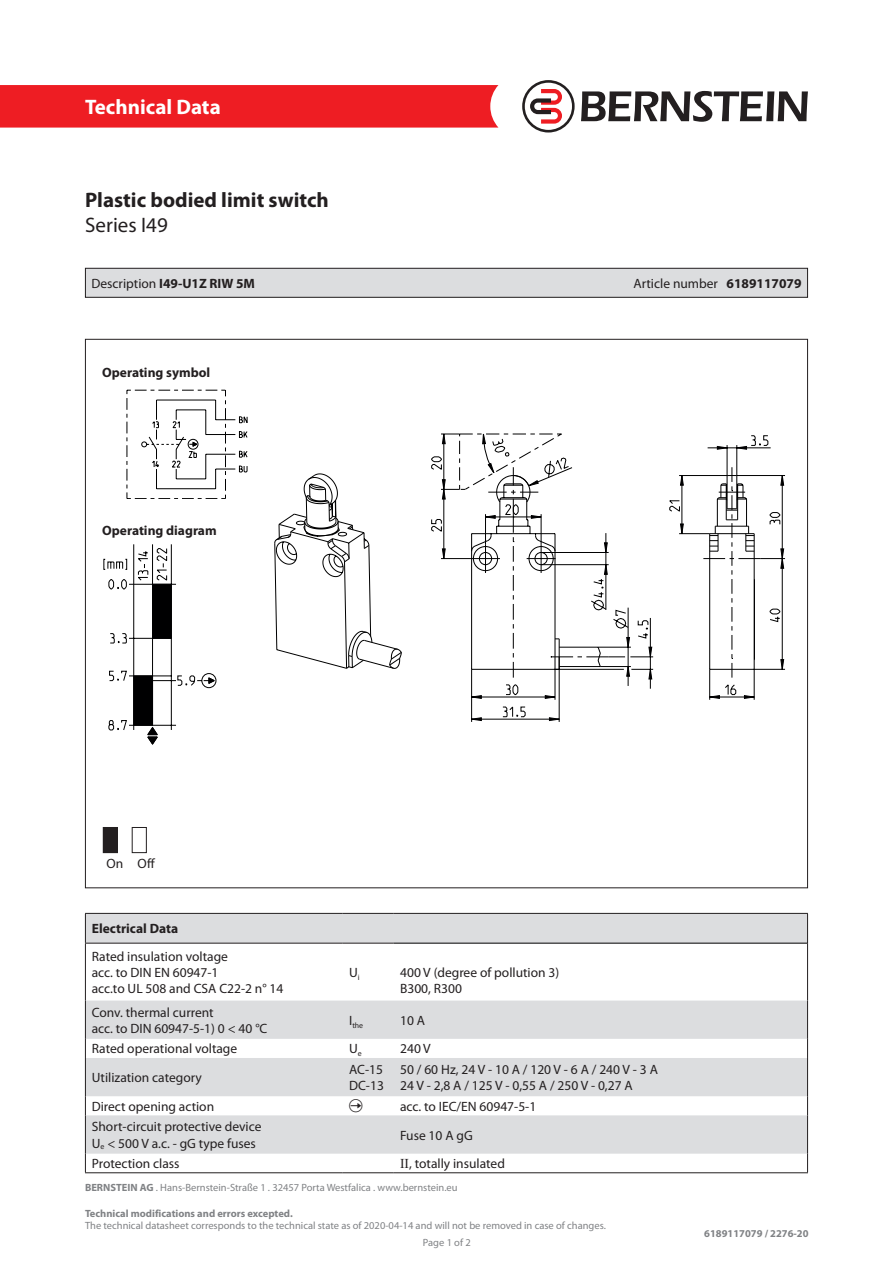
<style>
.page{position:relative;width:893px;height:1263px;background:#fff}
.page>*{position:absolute;margin:0;border:0;box-sizing:border-box;transform-origin:0 0}
.t1{font:700 21px "Myriad Pro";color:#231f20}
.t2{font:700 21px "Myriad Pro";color:#fff}
.t3{font:21px "Myriad Pro";color:#231f20}
.t4{font:13.5px "Myriad Pro";color:#231f20}
.t5{font:700 13.5px "Myriad Pro";color:#231f20}
.t6{font:10.5px/16.8px "Myriad Pro";color:#808285}
.t7{font:700 10.5px "Myriad Pro";color:#808285}
.t8{font:7.8px "Myriad Pro";color:#231f20}
.s1{font-weight:400}
.s2{font-weight:700}
.s3{font-family:"Times New Roman"}
</style>
<div class="page">
<div style="left:0;top:85px;width:498px;height:43px;background:#ee1d23"></div>
<svg style="left:581px;top:91px;width:227px;height:31px"></svg>
<svg style="left:522px;top:80px;width:53px;height:53px"></svg>
<svg style="left:104px;top:544px;width:112px;height:201px"></svg>
<svg style="left:471px;top:475px;width:314px;height:247px"></svg>
<svg style="left:274px;top:433px;width:510px;height:266px"></svg>
<div style="left:132px;top:827px;width:15px;height:26px;border:1px solid #231f20"></div>
<div style="left:103px;top:827px;width:14px;height:26px;background:#231f20"></div>
<div style="left:103px;top:827px;width:15px;height:26px;border:1px solid #231f20"></div>
<svg style="left:127px;top:390px;width:120px;height:109px"></svg>
<div style="left:85px;top:268px;width:722px;height:29px;background:#dcdddf"></div>
<div style="left:85px;top:268px;width:723px;height:30px;border:1px solid #231f20"></div>
<svg style="left:86px;top:914px;width:721px;height:240px;fill:#dcdddf"></svg>
<hr style="left:807px;top:943px;width:1px;height:57px;background:#231f20">
<hr style="left:807px;top:1000px;width:1px;height:39px;background:#231f20">
<svg style="left:807px;top:1039px;width:1px;height:19px"></svg>
<hr style="left:807px;top:1058px;width:1px;height:38px;background:#231f20">
<svg style="left:807px;top:1096px;width:1px;height:19px"></svg>
<hr style="left:807px;top:1115px;width:1px;height:39px;background:#231f20">
<svg style="left:807px;top:1154px;width:1px;height:18px"></svg>
<svg style="left:807px;top:914px;width:1px;height:29px"></svg>
<hr style="left:85px;top:1172px;width:258px;height:1px;background:#231f20">
<hr style="left:343px;top:1172px;width:51px;height:1px;background:#231f20">
<hr style="left:394px;top:1172px;width:414px;height:1px;background:#231f20">
<hr style="left:394px;top:943px;width:413px;height:1px;background:#000">
<hr style="left:85px;top:913px;width:258px;height:1px;background:#231f20">
<svg style="left:85px;top:914px;width:1px;height:29px"></svg>
<hr style="left:343px;top:913px;width:51px;height:1px;background:#231f20">
<hr style="left:394px;top:913px;width:414px;height:1px;background:#231f20">
<hr style="left:85px;top:943px;width:258px;height:1px;background:#231f20">
<hr style="left:85px;top:943px;width:1px;height:57px;background:#231f20">
<hr style="left:343px;top:943px;width:51px;height:1px;background:#231f20">
<hr style="left:85px;top:1000px;width:1px;height:39px;background:#231f20">
<svg style="left:85px;top:1039px;width:1px;height:19px"></svg>
<hr style="left:85px;top:1058px;width:1px;height:38px;background:#231f20">
<svg style="left:85px;top:1096px;width:1px;height:19px"></svg>
<hr style="left:85px;top:1115px;width:1px;height:39px;background:#231f20">
<svg style="left:85px;top:1154px;width:1px;height:18px"></svg>
<svg style="left:349px;top:1098px;width:13px;height:14px"></svg>
<h1 class="t2" style="left:85px;top:93px;width:137px">Technical Data</h1>
<p class="t1" style="left:85px;top:186px;width:245px">Plastic bodied limit switch</p>
<p class="t3" style="left:85px;top:212px;width:84px">Series I49</p>
<p class="t5" style="left:91px;top:274px;width:165px"><span class="s1">Description</span> I49-U1Z RIW 5M</p>
<p class="t4" style="left:633px;top:275px;width:170px">Article number <span class="s2">6189117079</span></p>
<p class="t5" style="left:102px;top:364px;width:110px">Operating symbol</p>
<p class="t5" style="left:102px;top:522px;width:116px">Operating diagram</p>
<p class="t4" style="left:106px;top:855px;width:50px">On Off</p>
<p class="t5" style="left:92px;top:920px;width:88px">Electrical Data</p>
<p class="t4" style="left:92px;top:948px;width:138px">Rated insulation voltage</p>
<p class="t4" style="left:92px;top:964px;width:128px">acc. to DIN EN 60947-1</p>
<p class="t4" style="left:92px;top:980px;width:193px">acc.to UL 508 and CSA C22-2 n° 14</p>
<p class="t4" style="left:92px;top:1004px;width:123px">Conv. thermal current</p>
<p class="t4" style="left:92px;top:1020px;width:177px">acc. to DIN 60947-5-1) 0 &lt; 40 °C</p>
<p class="t4" style="left:349px;top:964px;width:12px">U<sub>i</sub></p>
<p class="t4" style="left:400px;top:964px;width:161px">400 V (degree of pollution 3)</p>
<p class="t4" style="left:400px;top:980px;width:63px">B300, R300</p>
<p class="t8" style="left:349px;top:1020px;width:16px"><sup>I</sup>the</p>
<p class="t4" style="left:400px;top:1012px;width:26px">10 A</p>
<p class="t4" style="left:92px;top:1040px;width:147px">Rated operational voltage</p>
<p class="t4" style="left:349px;top:1040px;width:14px">U<sub>e</sub></p>
<p class="t4" style="left:400px;top:1040px;width:32px">240 V</p>
<p class="t4" style="left:92px;top:1069px;width:112px">Utilization category</p>
<p class="t4" style="left:400px;top:1061px;width:259px">50 / 60 Hz, 24 V - 10 A / 120 V - 6 A / 240 V - 3 A</p>
<p class="t4" style="left:400px;top:1077px;width:234px">24 V - 2,8 A / 125 V - 0,55 A / 250 V - 0,27 A</p>
<p class="t4" style="left:349px;top:1061px;width:35px">АС-15</p>
<p class="t4" style="left:349px;top:1077px;width:36px">DC-13</p>
<p class="t4" style="left:92px;top:1098px;width:124px">Direct opening action</p>
<p class="t4" style="left:400px;top:1098px;width:138px">acc. to IEC/EN 60947-5-1</p>
<p class="t4" style="left:92px;top:1118px;width:171px">Short-circuit protective device</p>
<p class="t4" style="left:92px;top:1135px;width:166px">U<sub>e</sub> &lt; 500 V a.c. - gG type fuses</p>
<p class="t4" style="left:400px;top:1127px;width:74px">Fuse 10 A gG</p>
<p class="t4" style="left:92px;top:1155px;width:89px">Protection class</p>
<p class="t4" style="left:400px;top:1155px;width:106px"><span class="s3">II</span>, totally insulated</p>
<p class="t6" style="left:85px;top:1179px;width:374px"><span class="s2">BERNSTEIN AG</span> . Hans-Bernstein-Straße 1 . 32457 Porta Westfalica . www.bernstein.eu</p>
<p class="t7" style="left:85px;top:1206px;width:209px">Technical modifications and errors excepted.</p>
<p class="t6" style="left:423px;top:1217px;width:184px;text-indent:-338px">The technical datasheet corresponds to the technical state as of 2020-04-14 and will not be removed in case of changes.<br>Page 1 of 2</p>
<p class="t7" style="left:704px;top:1227px;width:106px">6189117079 / 2276-20</p>
</div>
